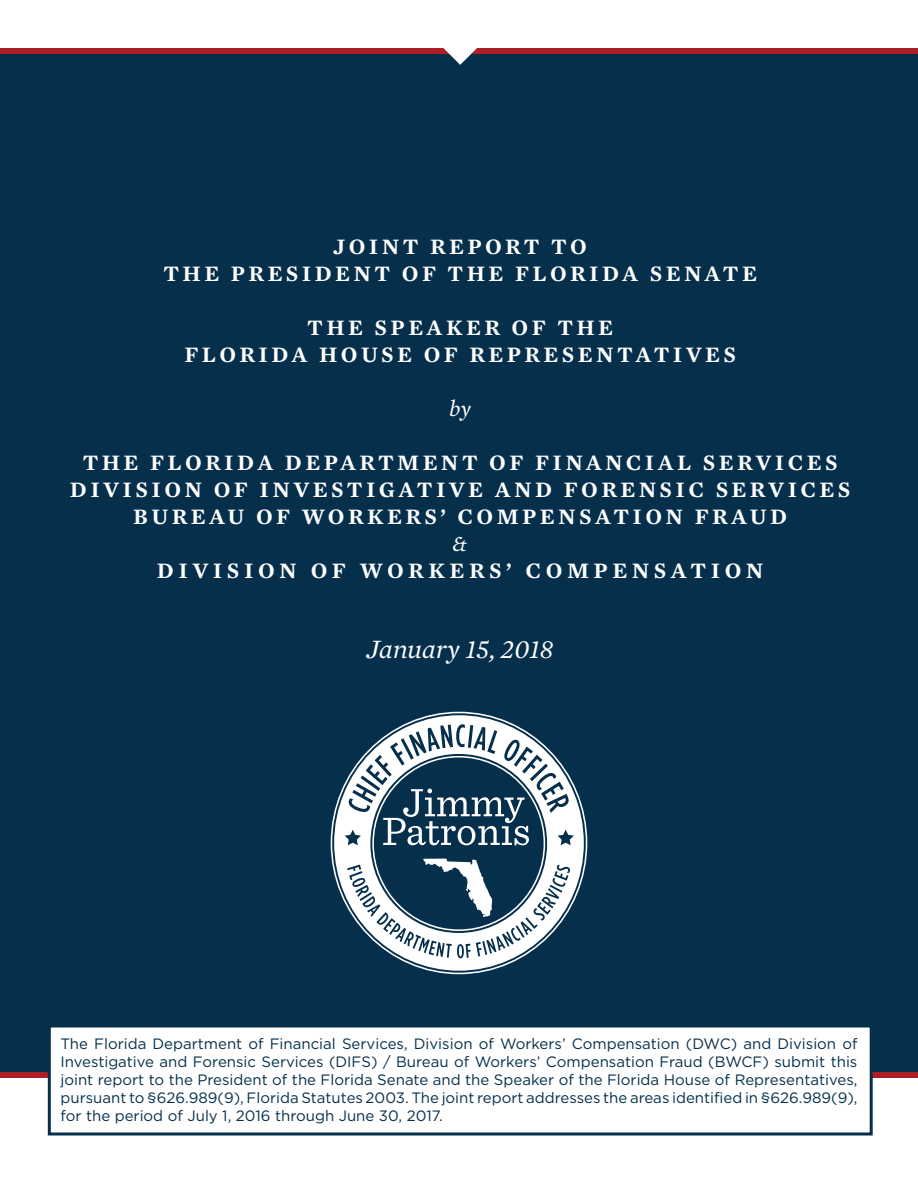
<style>
.page{position:relative;width:918px;height:1188px;background:#052f4b}
.page>*{position:absolute;margin:0;border:0;box-sizing:border-box;transform-origin:0 0}
.t1{font:italic 27px "Mercury Text G1";color:#fff}
.t2{font:22.5px/27px "Mercury Text G1 Semibold SC";letter-spacing:.15em;color:#fff;text-align:center}
.t3{font:22.5px "Mercury Text G1 Semibold SC";letter-spacing:.2em;color:#fff}
.t4{font:italic 22.5px "Mercury Text G1";color:#fff}
.t5{font:15px/18px "Gotham";color:#052f4b;text-align:justify}
</style>
<div class="page">
<div style="left:0;top:1075px;width:918px;height:113px;background:#fff"></div>
<div style="left:0;top:1072px;width:918px;height:6px;background:#ad1e25"></div>
<div style="left:48px;top:1024px;width:825px;height:112px;background:#fff;border:3px solid #052f4b"></div>
<div style="left:0;top:0;width:918px;height:49px;background:#fff"></div>
<div style="left:0;top:48px;width:918px;height:6px;background:#ad1e25"></div>
<svg style="left:443px;top:48px;width:34px;height:17px"></svg>
<svg style="left:331px;top:712px;width:256px;height:262px"></svg>
<p class="t2" style="left:333px;top:233px;width:255px">JOINT REPORT TO</p>
<p class="t2" style="left:163px;top:260px;width:595px">THE PRESIDENT OF THE FLORIDA SENATE</p>
<p class="t2" style="left:307px;top:314px;width:307px">THE SPEAKER OF THE</p>
<p class="t2" style="left:184px;top:341px;width:553px">FLORIDA HOUSE OF REPRESENTATIVES</p>
<p class="t4" style="left:449px;top:396px;width:24px">by</p>
<p class="t2" style="left:83px;top:449px;width:756px">THE FLORIDA DEPARTMENT OF FINANCIAL SERVICES</p>
<p class="t2" style="left:70px;top:476px;width:782px">DIVISION OF INVESTIGATIVE AND FORENSIC SERVICES<br>BUREAU OF WORKERS’ COMPENSATION FRAUD</p>
<p class="t4" style="left:453px;top:531px;width:17px">&amp;</p>
<p class="t3" style="left:157px;top:557px;width:608px">DIVISION OF WORKERS’ COMPENSATION</p>
<p class="t1" style="left:367px;top:633px;width:188px">January 15, 2018</p>
<p class="t5" style="left:60px;top:1034px;width:799px">The Florida Department of Financial Services, Division of Workers’ Compensation (DWC) and Division of Investigative and Forensic Services (DIFS) / Bureau of Workers’ Compensation Fraud (BWCF) submit this joint report to the President of the Florida Senate and the Speaker of the Florida House of Representatives, pursuant to §626.989(9), Florida Statutes 2003. The joint report addresses the areas identified in §626.989(9), for the period of July 1, 2016 through June 30, 2017.</p>
</div>
